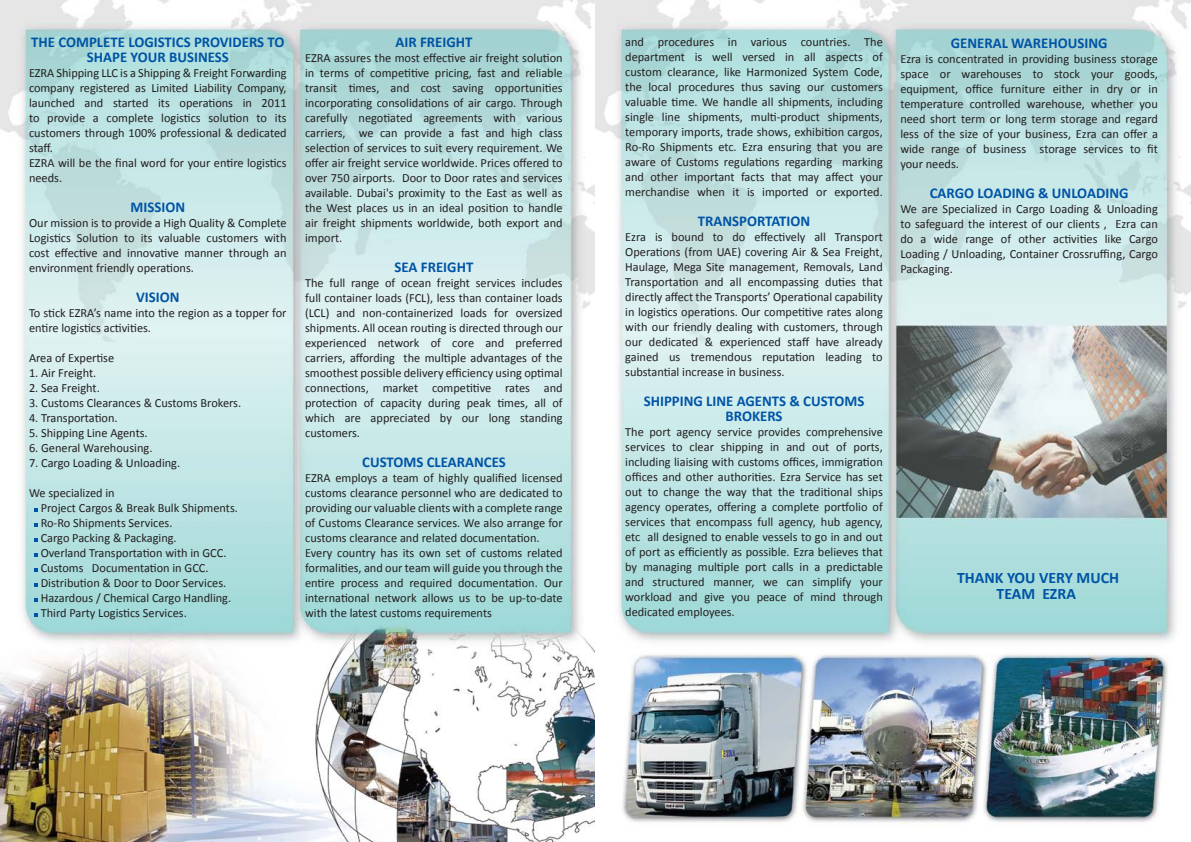
<style>
.page{position:relative;width:1191px;height:842px;background:#fff}
.page>*{position:absolute;margin:0;border:0;box-sizing:border-box;transform-origin:0 0}
.t1{font:700 16px/16px "Calibri";color:#0054a6;text-align:center}
.t2{font:700 15px/15px "Calibri";color:#0054a6;text-align:center}
.t3{font:12.5px/15px "Calibri";color:#231f20;text-align:justify}
.s1{font-size:13px}
</style>
<div class="page">
<img style="left:0;top:0;width:1191px;height:842px">
<svg style="left:34px;top:508px;width:3px;height:4px"></svg>
<svg style="left:34px;top:523px;width:3px;height:4px"></svg>
<svg style="left:34px;top:538px;width:3px;height:4px"></svg>
<svg style="left:34px;top:553px;width:3px;height:4px"></svg>
<svg style="left:34px;top:568px;width:3px;height:4px"></svg>
<svg style="left:34px;top:583px;width:3px;height:4px"></svg>
<svg style="left:34px;top:598px;width:3px;height:4px"></svg>
<svg style="left:34px;top:613px;width:3px;height:4px"></svg>
<p class="t2" style="left:31px;top:34px;width:255px">THE COMPLETE LOGISTICS PROVIDERS TO<br>SHAPE YOUR BUSINESS</p>
<p class="t3" style="left:29px;top:65px;width:259px;text-align:left">EZRA Shipping LLC is a Shipping &amp; Freight Forwarding company registered as Limited Liability Company, launched and started its operations in 2011 to provide a complete logistics solution to its customers through 100% professional &amp; dedicated staff.<br>EZRA will be the final word for your entire logistics needs.</p>
<p class="t2" style="left:131px;top:199px;width:56px">MISSION</p>
<p class="t3" style="left:29px;top:215px;width:259px">Our mission is to provide a High Quality &amp; Complete Logistics Solution to its valuable customers with cost effective and innovative manner through an environment friendly operations.</p>
<p class="t2" style="left:136px;top:289px;width:45px">VISION</p>
<p class="t3" style="left:29px;top:305px;width:259px">To stick EZRA’s name into the region as a topper for entire logistics activities.</p>
<p class="t3" style="left:29px;top:350px;width:87px">Area of Expertise</p>
<p class="t3" style="left:29px;top:365px;width:69px">1. Air Freight.</p>
<p class="t3" style="left:29px;top:380px;width:72px">2. Sea Freight.</p>
<p class="t3" style="left:29px;top:395px;width:214px">3. Customs Clearances &amp; Customs Brokers.</p>
<p class="t3" style="left:29px;top:410px;width:90px">4. Transportation.</p>
<p class="t3" style="left:29px;top:425px;width:120px">5. Shipping Line Agents.</p>
<p class="t3" style="left:29px;top:440px;width:125px">6. General Warehousing.</p>
<p class="t3" style="left:29px;top:455px;width:153px">7. Cargo Loading &amp; Unloading.</p>
<p class="t3" style="left:41px;top:485px;width:199px;text-align:left;text-indent:-12px">We specialized in<br>Project Cargos &amp; Break Bulk Shipments.<br>Ro-Ro Shipments Services.<br>Cargo Packing &amp; Packaging.<br>Overland Transportation with in GCC.<br>Customs Documentation in GCC.<br>Distribution &amp; Door to Door Services.<br>Hazardous / Chemical Cargo Handling.<br>Third Party Logistics Services<span class="s1">.</span></p>
<p class="t2" style="left:395px;top:34px;width:78px">AIR FREIGHT</p>
<p class="t3" style="left:305px;top:50px;width:259px">EZRA assures the most effective air freight solution in terms of competitive pricing, fast and reliable transit times, and cost saving opportunities incorporating consolidations of air cargo. Through carefully negotiated agreements with various carriers, we can provide a fast and high class selection of services to suit every requirement. We offer air freight service worldwide. Prices offered to over 750 airports. Door to Door rates and services available. Dubai's proximity to the East as well as the West places us in an ideal position to handle air freight shipments worldwide, both export and import.</p>
<p class="t2" style="left:394px;top:259px;width:80px">SEA FREIGHT</p>
<p class="t3" style="left:305px;top:275px;width:259px">The full range of ocean freight services includes full container loads (FCL), less than container loads (LCL) and non-containerized loads for oversized shipments. All ocean routing is directed through our experienced network of core and preferred carriers, affording the multiple advantages of the smoothest possible delivery efficiency using optimal connections, market competitive rates and protection of capacity during peak times, all of which are appreciated by our long standing customers.</p>
<p class="t2" style="left:362px;top:454px;width:145px">CUSTOMS CLEARANCES</p>
<p class="t3" style="left:305px;top:470px;width:259px;text-align:left">EZRA employs a team of highly qualified licensed customs clearance personnel who are dedicated to providing our valuable clients with a complete range of Customs Clearance services. We also arrange for customs clearance and related documentation.<br>Every country has its own set of customs related formalities, and our team will guide you through the entire process and required documentation. Our international network allows us to be up-to-date with the latest customs requirements</p>
<p class="t3" style="left:625px;top:34px;width:259px">and procedures in various countries. The department is well versed in all aspects of custom clearance, like Harmonized System Code, the local procedures thus saving our customers valuable time. We handle all shipments, including single line shipments, multi-product shipments, temporary imports, trade shows, exhibition cargos, Ro-Ro Shipments etc. Ezra ensuring that you are aware of Customs regulations regarding marking and other important facts that may affect your merchandise when it is imported or exported.</p>
<p class="t2" style="left:698px;top:213px;width:114px">TRANSPORTATION</p>
<p class="t3" style="left:625px;top:229px;width:259px">Ezra is bound to do effectively all Transport Operations (from UAE) covering Air &amp; Sea Freight, Haulage, Mega Site management, Removals, Land Transportation and all encompassing duties that directly affect the Transports’ Operational capability in logistics operations. Our competitive rates along with our friendly dealing with customers, through our dedicated &amp; experienced staff have already gained us tremendous reputation leading to substantial increase in business.</p>
<p class="t2" style="left:643px;top:393px;width:222px">SHIPPING LINE AGENTS &amp; CUSTOMS<br>BROKERS</p>
<p class="t3" style="left:625px;top:424px;width:259px">The port agency service provides comprehensive services to clear shipping in and out of ports, including liaising with customs offices, immigration offices and other authorities. Ezra Service has set out to change the way that the traditional ships agency operates, offering a complete portfolio of services that encompass full agency, hub agency, etc all designed to enable vessels to go in and out of port as efficiently as possible. Ezra believes that by managing multiple port calls in a predictable and structured manner, we can simplify your workload and give you peace of mind through dedicated employees.</p>
<p class="t2" style="left:950px;top:35px;width:158px">GENERAL WAREHOUSING</p>
<p class="t3" style="left:900px;top:51px;width:259px">Ezra is concentrated in providing business storage space or warehouses to stock your goods, equipment, office furniture either in dry or in temperature controlled warehouse, whether you need short term or long term storage and regard less of the size of your business, Ezra can offer a wide range of business storage services to fit your needs.</p>
<p class="t2" style="left:929px;top:185px;width:200px">CARGO LOADING &amp; UNLOADING</p>
<p class="t3" style="left:900px;top:201px;width:259px">We are Specialized in Cargo Loading &amp; Unloading to safeguard the interest of our clients , Ezra can do a wide range of other activities like Cargo Loading / Unloading, Container Crossruffing, Cargo Packaging.</p>
<p class="t1" style="left:957px;top:569px;width:163px">THANK YOU VERY MUCH<br>TEAM EZRA</p>
</div>
